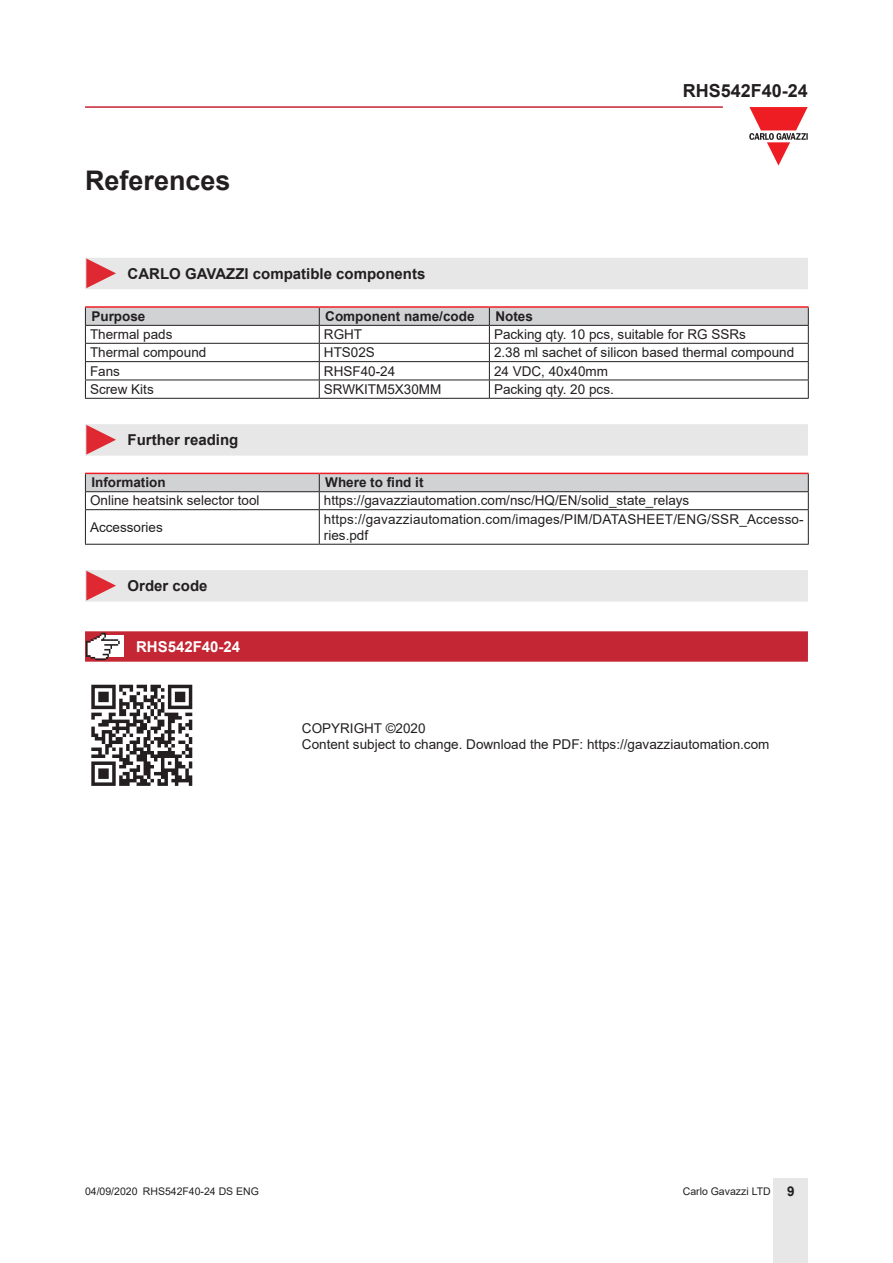
<style>
.page{position:relative;width:893px;height:1263px;background:#fff}
.page>*{position:absolute;margin:0;border:0;box-sizing:border-box;transform-origin:0 0}
.Titolo01{font:700 27px "Arial";color:#231f20}
.t1{font:700 18px "Arial";color:#231f20}
.Titolo03{font:700 15px "Arial";color:#231f20}
.Titolo04{font:700 15px "Arial";color:#fff}
.TestoTabellaSx{font:13.5px/16.2px "Arial";color:#231f20}
.TitoloTabellaSx{font:700 13.5px "Arial";color:#231f20}
.t2{font:10.5px "Arial";color:#231f20}
.s1{font-weight:700;font-size:13.5px}
</style>
<div class="page">
<hr style="left:85px;top:106px;width:638px;height:2px;background:#c42633">
<div style="left:774px;top:1178px;width:34px;height:85px;background:#e7e7e8"></div>
<svg style="left:749px;top:107px;width:59px;height:59px"></svg>
<div style="left:85px;top:258px;width:723px;height:31px;background:#e7e7e8"></div>
<hr style="left:85px;top:306px;width:234px;height:2px;background:#ee1d23">
<hr style="left:319px;top:306px;width:170px;height:2px;background:#ee1d23">
<hr style="left:489px;top:306px;width:320px;height:2px;background:#ee1d23">
<svg style="left:85px;top:307px;width:724px;height:91px"></svg>
<hr style="left:85px;top:398px;width:234px;height:1px;background:#231f20">
<hr style="left:319px;top:398px;width:170px;height:1px;background:#231f20">
<hr style="left:489px;top:398px;width:320px;height:1px;background:#231f20">
<div style="left:85px;top:424px;width:723px;height:32px;background:#e7e7e8"></div>
<svg style="left:85px;top:473px;width:724px;height:36px"></svg>
<hr style="left:85px;top:509px;width:234px;height:1px;background:#231f20">
<hr style="left:85px;top:510px;width:1px;height:34px;background:#231f20">
<hr style="left:319px;top:509px;width:490px;height:1px;background:#231f20">
<hr style="left:319px;top:510px;width:1px;height:34px;background:#231f20">
<hr style="left:808px;top:510px;width:1px;height:34px;background:#231f20">
<hr style="left:85px;top:544px;width:234px;height:1px;background:#231f20">
<hr style="left:319px;top:544px;width:490px;height:1px;background:#231f20">
<div style="left:85px;top:570px;width:723px;height:31px;background:#e7e7e8"></div>
<svg style="left:85px;top:631px;width:723px;height:31px;background:#c5303c"></svg>
<img style="left:91px;top:684px;width:102px;height:102px">
<p class="Titolo01" style="left:85px;top:161px;width:147px">References</p>
<h2 class="t1" style="left:683px;top:78px;width:127px">RHS542F40-24</h2>
<p class="Titolo03" style="left:128px;top:263px;width:299px">CARLO GAVAZZI compatible components</p>
<p class="TitoloTabellaSx" style="left:91px;top:307px;width:56px">Purpose</p>
<p class="TitoloTabellaSx" style="left:325px;top:307px;width:151px">Component name/code</p>
<p class="TitoloTabellaSx" style="left:495px;top:307px;width:39px">Notes</p>
<p class="TestoTabellaSx" style="left:90px;top:326px;width:84px">Thermal pads</p>
<p class="TestoTabellaSx" style="left:324px;top:326px;width:40px">RGHT</p>
<p class="TestoTabellaSx" style="left:494px;top:326px;width:253px">Packing qty. 10 pcs, suitable for RG SSRs</p>
<p class="TestoTabellaSx" style="left:90px;top:344px;width:118px">Thermal compound</p>
<p class="TestoTabellaSx" style="left:324px;top:344px;width:53px">HTS02S</p>
<p class="TestoTabellaSx" style="left:494px;top:344px;width:302px">2.38 ml sachet of silicon based thermal compound</p>
<p class="TestoTabellaSx" style="left:90px;top:363px;width:32px">Fans</p>
<p class="TestoTabellaSx" style="left:324px;top:363px;width:73px">RHSF40-24</p>
<p class="TestoTabellaSx" style="left:494px;top:363px;width:116px">24 VDC, 40x40mm</p>
<p class="TestoTabellaSx" style="left:90px;top:381px;width:65px">Screw Kits</p>
<p class="TestoTabellaSx" style="left:324px;top:381px;width:119px">SRWKITM5X30MM</p>
<p class="TestoTabellaSx" style="left:494px;top:381px;width:121px">Packing qty. 20 pcs.</p>
<p class="Titolo03" style="left:128px;top:429px;width:112px">Further reading</p>
<p class="TitoloTabellaSx" style="left:91px;top:473px;width:76px">Information</p>
<p class="TitoloTabellaSx" style="left:325px;top:473px;width:100px">Where to find it</p>
<p class="TestoTabellaSx" style="left:90px;top:492px;width:171px">Online heatsink selector tool</p>
<p class="TestoTabellaSx" style="left:324px;top:492px;width:367px">https://gavazziautomation.com/nsc/HQ/EN/solid_state_relays</p>
<p class="TestoTabellaSx" style="left:90px;top:519px;width:74px">Accessories</p>
<p class="TestoTabellaSx" style="left:324px;top:511px;width:481px">https://gavazziautomation.com/images/PIM/DATASHEET/ENG/SSR_Accesso&shy;ries.pdf</p>
<p class="Titolo03" style="left:128px;top:575px;width:82px">Order code</p>
<p class="Titolo04" style="left:136px;top:636px;width:106px">RHS542F40-24</p>
<p class="TestoTabellaSx" style="left:302px;top:720px;width:125px">COPYRIGHT ©2020</p>
<p class="TestoTabellaSx" style="left:302px;top:736px;width:469px">Content subject to change. Download the PDF: https://gavazziautomation.com</p>
<p class="t2" style="left:85px;top:1183px;width:175px">04/09/2020 RHS542F40-24 DS ENG</p>
<p class="t2" style="left:683px;top:1183px;width:113px">Carlo Gavazzi LTD <span class="s1">9</span></p>
</div>
